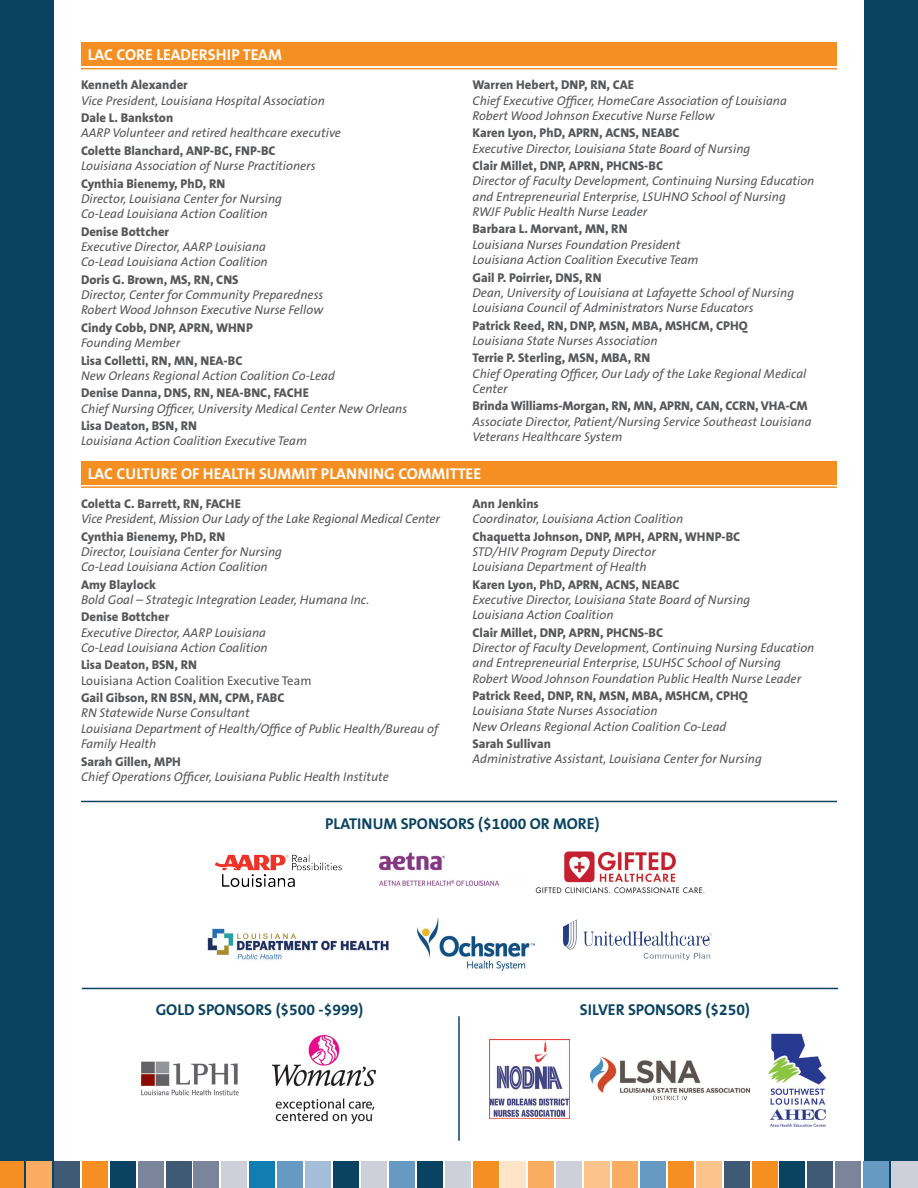
<style>
.page{position:relative;width:918px;height:1188px;background:#0a4361}
.page>*{position:absolute;margin:0;border:0;box-sizing:border-box;transform-origin:0 0}
.t1{font:700 15.75px "The Sans B7";color:#0a4361}
.t2{font:700 15.75px "The Sans B7";color:#fff}
.t3{font:italic 12.75px/15.3px "The Sans B5 Plain";color:#57585a}
.t4{font:800 12.75px "The Sans B8";color:#57585a}
.t5{font:12.75px "The Sans B5 Plain";color:#57585a}
</style>
<div class="page">
<div style="left:54px;top:0;width:810px;height:1188px;background:#fff"></div>
<div style="left:81px;top:42px;width:756px;height:24px;background:#f68f22"></div>
<hr style="left:81px;top:68px;width:756px;height:1px;background:#f68f22">
<div style="left:81px;top:461px;width:756px;height:23px;background:#f68f22"></div>
<hr style="left:81px;top:486px;width:756px;height:2px;background:#f68f22">
<div style="left:892px;top:1161px;width:26px;height:27px;background:#ced0d9"></div>
<div style="left:864px;top:1161px;width:25px;height:27px;background:#679ac3"></div>
<div style="left:808px;top:1161px;width:25px;height:27px;background:#3f5a75"></div>
<div style="left:752px;top:1161px;width:25px;height:27px;background:#f68f22"></div>
<div style="left:696px;top:1161px;width:25px;height:27px;background:#fcc48a"></div>
<div style="left:640px;top:1161px;width:25px;height:27px;background:#679ac3"></div>
<div style="left:585px;top:1161px;width:25px;height:27px;background:#fcc48a"></div>
<div style="left:529px;top:1161px;width:25px;height:27px;background:#faad61"></div>
<div style="left:473px;top:1161px;width:25px;height:27px;background:#f68f22"></div>
<div style="left:445px;top:1161px;width:25px;height:27px;background:#ced0d9"></div>
<div style="left:417px;top:1161px;width:25px;height:27px;background:#0a4361"></div>
<div style="left:389px;top:1161px;width:25px;height:27px;background:#679ac3"></div>
<div style="left:361px;top:1161px;width:25px;height:27px;background:#ced0d9"></div>
<div style="left:333px;top:1161px;width:26px;height:27px;background:#0a4361"></div>
<div style="left:306px;top:1161px;width:25px;height:27px;background:#a4bed9"></div>
<div style="left:278px;top:1161px;width:25px;height:27px;background:#679ac3"></div>
<div style="left:250px;top:1161px;width:25px;height:27px;background:#107eb1"></div>
<div style="left:222px;top:1161px;width:25px;height:27px;background:#ced0d9"></div>
<div style="left:194px;top:1161px;width:25px;height:27px;background:#7a859b"></div>
<div style="left:166px;top:1161px;width:25px;height:27px;background:#3f5a75"></div>
<div style="left:138px;top:1161px;width:25px;height:27px;background:#7a859b"></div>
<div style="left:110px;top:1161px;width:25px;height:27px;background:#0a4361"></div>
<div style="left:82px;top:1161px;width:25px;height:27px;background:#f68f22"></div>
<div style="left:54px;top:1161px;width:26px;height:27px;background:#3f5a75"></div>
<div style="left:27px;top:1161px;width:25px;height:27px;background:#faad61"></div>
<div style="left:0;top:1161px;width:24px;height:27px;background:#f68f22"></div>
<div style="left:836px;top:1161px;width:25px;height:27px;background:#7a859b"></div>
<div style="left:780px;top:1161px;width:25px;height:27px;background:#0a4361"></div>
<div style="left:724px;top:1161px;width:25px;height:27px;background:#3f5a75"></div>
<div style="left:668px;top:1161px;width:25px;height:27px;background:#f68f22"></div>
<div style="left:613px;top:1161px;width:25px;height:27px;background:#faad61"></div>
<div style="left:557px;top:1161px;width:25px;height:27px;background:#ced0d9"></div>
<div style="left:501px;top:1161px;width:25px;height:27px;background:#fee5ca"></div>
<img style="left:375px;top:852px;width:150px;height:36px">
<img style="left:210px;top:848px;width:137px;height:47px">
<img style="left:532px;top:848px;width:176px;height:48px">
<img style="left:556px;top:919px;width:155px;height:50px">
<img style="left:207px;top:927px;width:186px;height:35px">
<img style="left:417px;top:917px;width:118px;height:54px">
<img style="left:137px;top:1058px;width:105px;height:42px">
<img style="left:273px;top:1035px;width:102px;height:88px">
<img style="left:768px;top:1031px;width:60px;height:96px">
<img style="left:591px;top:1055px;width:159px;height:48px">
<hr style="left:81px;top:801px;width:756px;height:1px;background:#0a4361">
<hr style="left:82px;top:988px;width:756px;height:1px;background:#0a4361">
<hr style="left:458px;top:1016px;width:2px;height:125px;background:#0a4361">
<img style="left:489px;top:1040px;width:81px;height:78px">
<p class="t2" style="left:88px;top:47px;width:196px">LAC CORE LEADERSHIP TEAM</p>
<p class="t4" style="left:81px;top:78px;width:108px">Kenneth Alexander</p>
<p class="t3" style="left:81px;top:93px;width:245px">Vice President, Louisiana Hospital Association</p>
<p class="t4" style="left:81px;top:111px;width:94px">Dale L. Bankston</p>
<p class="t3" style="left:81px;top:126px;width:262px">AARP Volunteer and retired healthcare executive</p>
<p class="t4" style="left:81px;top:144px;width:196px">Colette Blanchard, ANP-BC, FNP-BC</p>
<p class="t3" style="left:81px;top:159px;width:236px">Louisiana Association of Nurse Practitioners</p>
<p class="t4" style="left:81px;top:176px;width:146px">Cynthia Bienemy, PhD, RN</p>
<p class="t3" style="left:81px;top:191px;width:203px">Director, Louisiana Center for Nursing<br>Co-Lead Louisiana Action Coalition</p>
<p class="t4" style="left:81px;top:225px;width:90px">Denise Bottcher</p>
<p class="t3" style="left:81px;top:239px;width:188px">Executive Director, AARP Louisiana<br>Co-Lead Louisiana Action Coalition</p>
<p class="t4" style="left:81px;top:273px;width:159px">Doris G. Brown, MS, RN, CNS</p>
<p class="t3" style="left:81px;top:287px;width:244px">Director, Center for Community Preparedness<br>Robert Wood Johnson Executive Nurse Fellow</p>
<p class="t4" style="left:81px;top:321px;width:173px">Cindy Cobb, DNP, APRN, WHNP</p>
<p class="t3" style="left:81px;top:336px;width:101px">Founding Member</p>
<p class="t4" style="left:81px;top:353px;width:163px">Lisa Colletti, RN, MN, NEA-BC</p>
<p class="t3" style="left:81px;top:368px;width:255px">New Orleans Regional Action Coalition Co-Lead</p>
<p class="t4" style="left:81px;top:386px;width:230px">Denise Danna, DNS, RN, NEA-BNC, FACHE</p>
<p class="t3" style="left:81px;top:401px;width:328px">Chief Nursing Officer, University Medical Center New Orleans</p>
<p class="t4" style="left:81px;top:419px;width:117px">Lisa Deaton, BSN, RN</p>
<p class="t3" style="left:81px;top:434px;width:228px">Louisiana Action Coalition Executive Team</p>
<p class="t4" style="left:473px;top:78px;width:163px">Warren Hebert, DNP, RN, CAE</p>
<p class="t3" style="left:473px;top:93px;width:316px">Chief Executive Officer, HomeCare Association of Louisiana<br>Robert Wood Johnson Executive Nurse Fellow</p>
<p class="t4" style="left:473px;top:126px;width:209px">Karen Lyon, PhD, APRN, ACNS, NEABC</p>
<p class="t3" style="left:473px;top:141px;width:279px">Executive Director, Louisiana State Board of Nursing</p>
<p class="t4" style="left:473px;top:159px;width:192px">Clair Millet, DNP, APRN, PHCNS-BC</p>
<p class="t3" style="left:473px;top:174px;width:343px">Director of Faculty Development, Continuing Nursing Education and Entrepreneurial Enterprise, LSUHNO School of Nursing<br>RWJF Public Health Nurse Leader</p>
<p class="t4" style="left:473px;top:222px;width:157px">Barbara L. Morvant, MN, RN</p>
<p class="t3" style="left:473px;top:237px;width:228px">Louisiana Nurses Foundation President<br>Louisiana Action Coalition Executive Team</p>
<p class="t4" style="left:473px;top:270px;width:131px">Gail P. Poirrier, DNS, RN</p>
<p class="t3" style="left:473px;top:285px;width:323px">Dean, University of Louisiana at Lafayette School of Nursing<br>Louisiana Council of Administrators Nurse Educators</p>
<p class="t4" style="left:473px;top:318px;width:277px">Patrick Reed, RN, DNP, MSN, MBA, MSHCM, CPHQ</p>
<p class="t3" style="left:473px;top:333px;width:187px">Louisiana State Nurses Association</p>
<p class="t4" style="left:473px;top:351px;width:179px">Terrie P. Sterling, MSN, MBA, RN</p>
<p class="t3" style="left:473px;top:366px;width:336px">Chief Operating Officer, Our Lady of the Lake Regional Medical<br>Center</p>
<p class="t4" style="left:473px;top:399px;width:337px">Brinda Williams-Morgan, RN, MN, APRN, CAN, CCRN, VHA-CM</p>
<p class="t3" style="left:473px;top:414px;width:341px">Associate Director, Patient/Nursing Service Southeast Louisiana<br>Veterans Healthcare System</p>
<p class="t2" style="left:88px;top:465px;width:395px">LAC CULTURE OF HEALTH SUMMIT PLANNING COMMITTEE</p>
<p class="t4" style="left:81px;top:497px;width:162px">Coletta C. Barrett, RN, FACHE</p>
<p class="t3" style="left:81px;top:512px;width:360px">Vice President, Mission Our Lady of the Lake Regional Medical Center</p>
<p class="t4" style="left:81px;top:529px;width:146px">Cynthia Bienemy, PhD, RN</p>
<p class="t3" style="left:81px;top:544px;width:203px">Director, Louisiana Center for Nursing<br>Co-Lead Louisiana Action Coalition</p>
<p class="t4" style="left:81px;top:577px;width:77px">Amy Blaylock</p>
<p class="t3" style="left:81px;top:592px;width:290px">Bold Goal – Strategic Integration Leader, Humana Inc.</p>
<p class="t4" style="left:81px;top:610px;width:90px">Denise Bottcher</p>
<p class="t3" style="left:81px;top:625px;width:188px">Executive Director, AARP Louisiana<br>Co-Lead Louisiana Action Coalition</p>
<p class="t4" style="left:81px;top:658px;width:117px">Lisa Deaton, BSN, RN</p>
<p class="t5" style="left:81px;top:674px;width:232px">Louisiana Action Coalition Executive Team</p>
<p class="t4" style="left:81px;top:691px;width:205px">Gail Gibson, RN BSN, MN, CPM, FABC</p>
<p class="t3" style="left:81px;top:706px;width:359px">RN Statewide Nurse Consultant<br>Louisiana Department of Health/Office of Public Health/Bureau of<br>Family Health</p>
<p class="t4" style="left:81px;top:754px;width:101px">Sarah Gillen, MPH</p>
<p class="t3" style="left:81px;top:769px;width:309px">Chief Operations Officer, Louisiana Public Health Institute</p>
<p class="t4" style="left:473px;top:497px;width:68px">Ann Jenkins</p>
<p class="t3" style="left:473px;top:511px;width:212px">Coordinator, Louisiana Action Coalition</p>
<p class="t4" style="left:473px;top:529px;width:269px">Chaquetta Johnson, DNP, MPH, APRN, WHNP-BC</p>
<p class="t3" style="left:473px;top:544px;width:185px">STD/HIV Program Deputy Director<br>Louisiana Department of Health</p>
<p class="t4" style="left:473px;top:577px;width:209px">Karen Lyon, PhD, APRN, ACNS, NEABC</p>
<p class="t3" style="left:473px;top:592px;width:279px">Executive Director, Louisiana State Board of Nursing<br>Louisiana Action Coalition</p>
<p class="t4" style="left:473px;top:625px;width:192px">Clair Millet, DNP, APRN, PHCNS-BC</p>
<p class="t3" style="left:473px;top:640px;width:343px">Director of Faculty Development, Continuing Nursing Education and Entrepreneurial Enterprise, LSUHSC School of Nursing<br>Robert Wood Johnson Foundation Public Health Nurse Leader</p>
<p class="t4" style="left:473px;top:689px;width:277px">Patrick Reed, DNP, RN, MSN, MBA, MSHCM, CPHQ</p>
<p class="t3" style="left:473px;top:704px;width:255px">Louisiana State Nurses Association<br>New Orleans Regional Action Coalition Co-Lead</p>
<p class="t4" style="left:473px;top:737px;width:80px">Sarah Sullivan</p>
<p class="t3" style="left:473px;top:752px;width:291px">Administrative Assistant, Louisiana Center for Nursing</p>
<p class="t1" style="left:325px;top:815px;width:276px">PLATINUM SPONSORS ($1000 OR MORE)</p>
<p class="t1" style="left:156px;top:1001px;width:209px">GOLD SPONSORS ($500 -$999)</p>
<p class="t1" style="left:580px;top:1001px;width:172px">SILVER SPONSORS ($250)</p>
</div>
